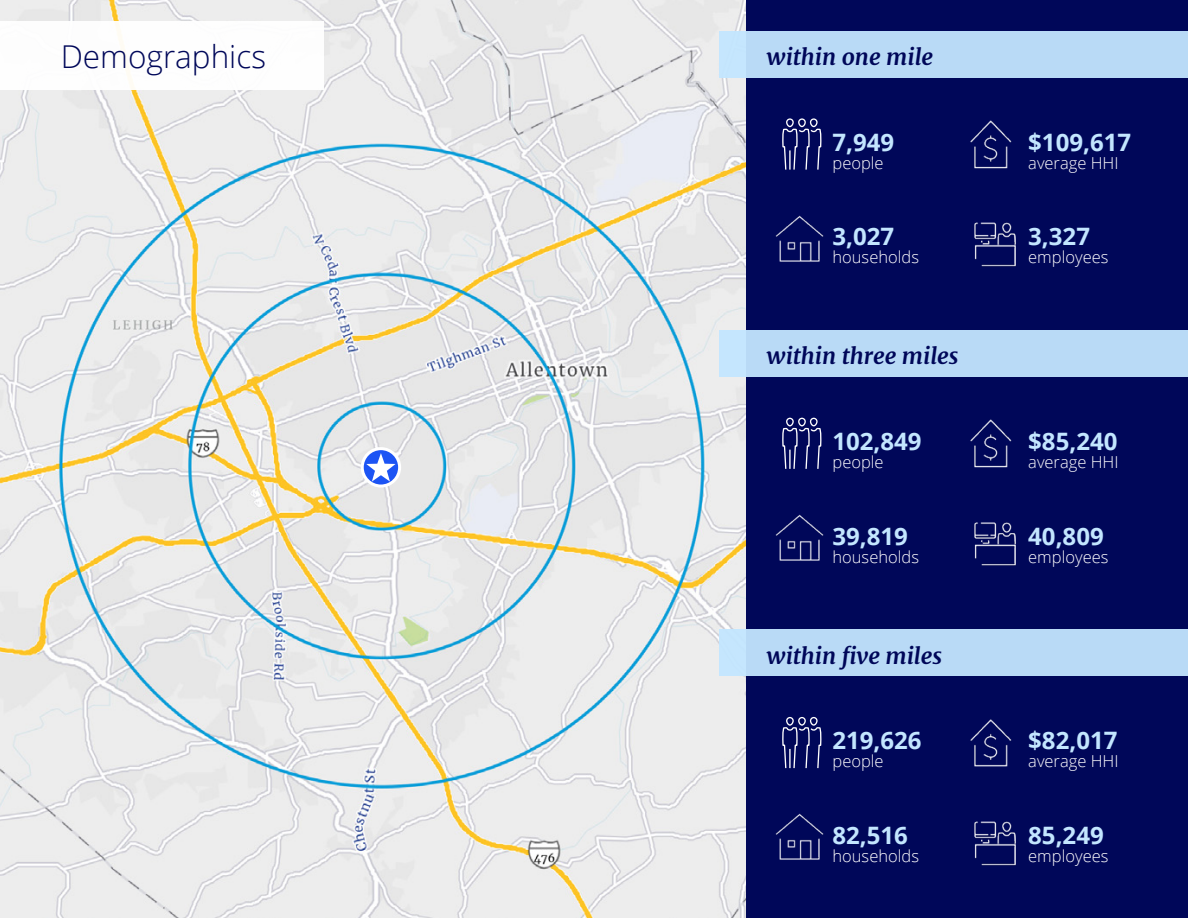
<style>
.page{position:relative;width:1188px;height:918px;background:#fff}
.page>*{position:absolute;margin:0;border:0;box-sizing:border-box;transform-origin:0 0}
.t1{font:300 31.5px "Open Sans";color:#000759}
.t2{font:700 24px "Open Sans";color:#c3e6ff}
.t3{font:italic 700 22.5px "Merriweather";color:#000759}
.t4{font:300 16.5px "Open Sans";color:#fff}
</style>
<div class="page">
<img style="left:0;top:0;width:746px;height:918px">
<svg style="left:362px;top:449px;width:38px;height:37px"></svg>
<div style="left:361px;top:447px;width:40px;height:41px;border:3px solid #fff;border-radius:50%"></div>
<svg style="left:366px;top:453px;width:30px;height:29px"></svg>
<div style="left:746px;top:0;width:442px;height:918px;background:#000759"></div>
<div style="left:0;top:21px;width:324px;height:69px;background:#fff"></div>
<div style="left:719px;top:31px;width:469px;height:46px;background:#b9daf6"></div>
<svg style="left:782px;top:118px;width:39px;height:52px"></svg>
<img style="left:970px;top:120px;width:42px;height:49px">
<img style="left:775px;top:215px;width:49px;height:47px">
<img style="left:974px;top:222px;width:42px;height:45px">
<svg style="left:782px;top:417px;width:39px;height:52px"></svg>
<img style="left:970px;top:419px;width:42px;height:49px">
<img style="left:775px;top:514px;width:49px;height:47px">
<img style="left:974px;top:522px;width:42px;height:44px">
<div style="left:719px;top:330px;width:469px;height:47px;background:#b9daf6"></div>
<svg style="left:782px;top:716px;width:39px;height:53px"></svg>
<img style="left:970px;top:719px;width:42px;height:48px">
<img style="left:775px;top:813px;width:49px;height:47px">
<img style="left:974px;top:821px;width:42px;height:45px">
<div style="left:719px;top:629px;width:469px;height:47px;background:#b9daf6"></div>
<p class="t1" style="left:61px;top:35px;width:207px">Demographics</p>
<h3 class="t3" style="left:767px;top:41px;width:168px">within one mile</h3>
<p class="t2" style="left:833px;top:125px;width:63px">7,949</p>
<p class="t4" style="left:833px;top:152px;width:53px">people</p>
<p class="t2" style="left:833px;top:220px;width:63px">3,027</p>
<p class="t4" style="left:833px;top:246px;width:88px">households</p>
<h3 class="t3" style="left:767px;top:341px;width:194px">within three miles</h3>
<p class="t2" style="left:833px;top:425px;width:91px">102,849</p>
<p class="t4" style="left:833px;top:451px;width:53px">people</p>
<p class="t2" style="left:833px;top:519px;width:77px">39,819</p>
<p class="t4" style="left:833px;top:545px;width:88px">households</p>
<h3 class="t3" style="left:767px;top:640px;width:177px">within five miles</h3>
<p class="t2" style="left:833px;top:724px;width:91px">219,626</p>
<p class="t4" style="left:833px;top:750px;width:53px">people</p>
<p class="t2" style="left:833px;top:818px;width:77px">82,516</p>
<p class="t4" style="left:833px;top:845px;width:88px">households</p>
<p class="t2" style="left:1028px;top:125px;width:104px">$109,617</p>
<p class="t4" style="left:1028px;top:152px;width:92px">average HHI</p>
<p class="t2" style="left:1028px;top:220px;width:63px">3,327</p>
<p class="t4" style="left:1028px;top:246px;width:82px">employees</p>
<p class="t2" style="left:1028px;top:425px;width:91px">$85,240</p>
<p class="t4" style="left:1028px;top:451px;width:92px">average HHI</p>
<p class="t2" style="left:1028px;top:519px;width:77px">40,809</p>
<p class="t4" style="left:1028px;top:545px;width:82px">employees</p>
<p class="t2" style="left:1028px;top:724px;width:91px">$82,017</p>
<p class="t4" style="left:1028px;top:750px;width:92px">average HHI</p>
<p class="t2" style="left:1028px;top:818px;width:77px">85,249</p>
<p class="t4" style="left:1028px;top:845px;width:82px">employees</p>
</div>
